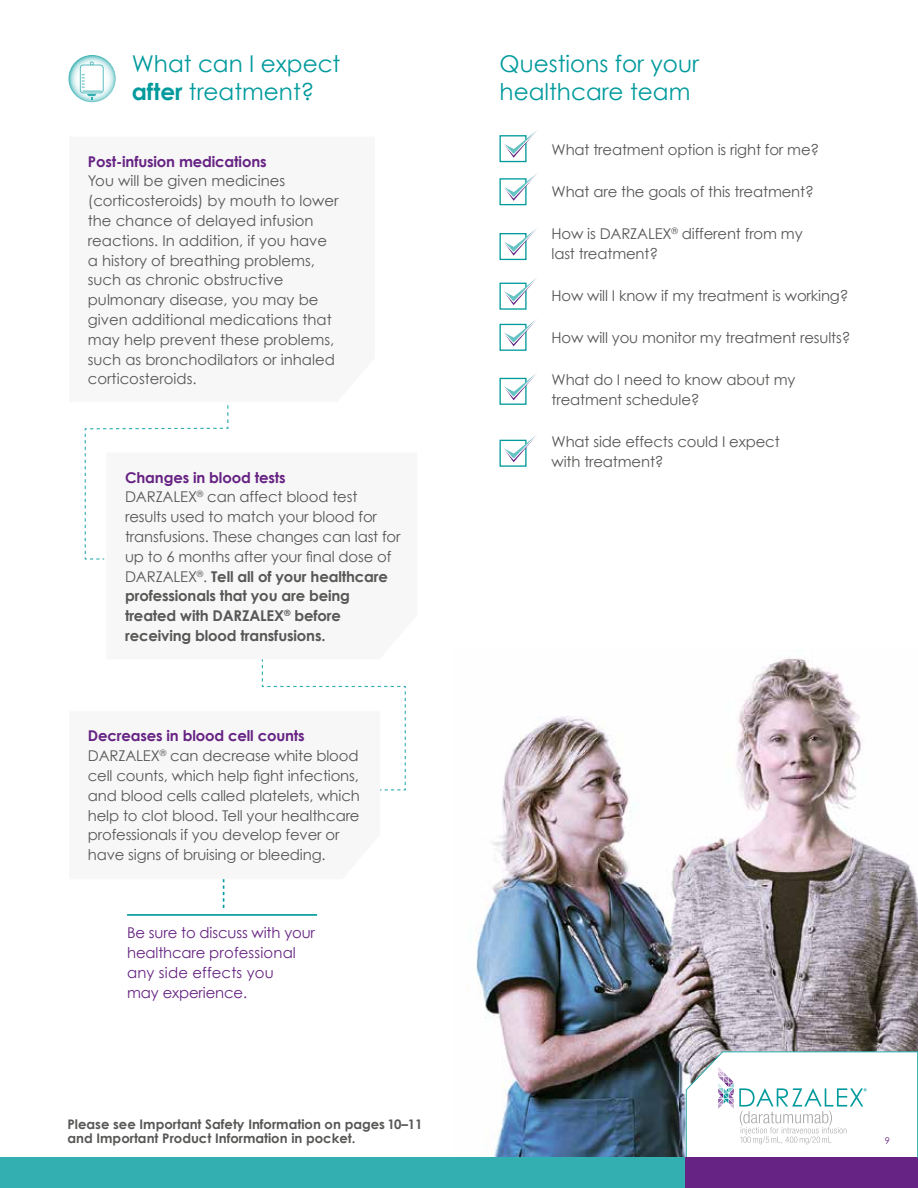
<style>
.page{position:relative;width:918px;height:1188px;background:#fff}
.page>*{position:absolute;margin:0;border:0;box-sizing:border-box;transform-origin:0 0}
.t1{font:23.1px/27.8px "Century Gothic";color:#009a9d}
.t2{font:14.85px/19.8px "Century Gothic";letter-spacing:-.01em;color:#575756}
.t3{font:14.85px/19.8px "Century Gothic";letter-spacing:-.01em;color:#662383}
.t4{font:700 14.85px "Century Gothic";letter-spacing:-.01em;color:#662383}
.t5{font:700 13.2px/14.9px "Century Gothic";color:#575756}
.t6{font:9.3px "Century Gothic";color:#662383}
.s1{font-weight:700}
.s2{font-weight:700;color:#662383}
</style>
<div class="page">
<img style="left:452px;top:658px;width:466px;height:500px">
<div style="left:0;top:1158px;width:707px;height:30px;background:#33aeb1"></div>
<svg style="left:685px;top:1051px;width:232px;height:118px"></svg>
<svg style="left:68px;top:55px;width:48px;height:47px"></svg>
<svg style="left:80px;top:62px;width:24px;height:37px"></svg>
<div style="left:500px;top:135px;width:27px;height:27px;border:1px solid #009a9d"></div>
<svg style="left:503px;top:131px;width:34px;height:27px"></svg>
<div style="left:500px;top:178px;width:27px;height:27px;border:1px solid #009a9d"></div>
<svg style="left:503px;top:173px;width:34px;height:28px"></svg>
<div style="left:500px;top:233px;width:27px;height:27px;border:1px solid #009a9d"></div>
<svg style="left:503px;top:229px;width:34px;height:27px"></svg>
<div style="left:500px;top:283px;width:27px;height:27px;border:1px solid #009a9d"></div>
<svg style="left:503px;top:278px;width:33px;height:27px"></svg>
<div style="left:500px;top:324px;width:27px;height:27px;border:1px solid #009a9d"></div>
<svg style="left:503px;top:319px;width:33px;height:27px"></svg>
<div style="left:500px;top:378px;width:27px;height:27px;border:1px solid #009a9d"></div>
<svg style="left:503px;top:373px;width:33px;height:27px"></svg>
<div style="left:500px;top:440px;width:27px;height:27px;border:1px solid #009a9d"></div>
<svg style="left:503px;top:435px;width:33px;height:27px"></svg>
<svg style="left:261px;top:659px;width:145px;height:132px"></svg>
<svg style="left:223px;top:879px;width:1px;height:29px"></svg>
<svg style="left:84px;top:405px;width:145px;height:155px"></svg>
<hr style="left:127px;top:914px;width:190px;height:2px;background:#009a9d">
<svg style="left:106px;top:452px;width:123px;height:108px"></svg>
<svg style="left:261px;top:711px;width:119px;height:80px"></svg>
<div style="left:686px;top:1158px;width:232px;height:30px;background:#662383"></div>
<hr style="left:917px;top:1051px;width:1px;height:107px;background:#33aeb1">
<h1 class="t1" style="left:132px;top:49px;width:210px">What can I expect <span class="s1">after</span> treatment?</h1>
<h1 class="t1" style="left:500px;top:49px;width:201px">Questions for your healthcare team</h1>
<p class="t4" style="left:88px;top:152px;width:180px">Post-infusion medications</p>
<p class="t2" style="left:88px;top:171px;width:252px">You will be given medicines (corticosteroids) by mouth to lower the chance of delayed infusion reactions. In addition, if you have a history of breathing problems, such as chronic obstructive pulmonary disease, you may be given additional medications that may help prevent these problems, such as bronchodilators or inhaled corticosteroids.</p>
<p class="t2" style="left:125px;top:467px;width:277px"><span class="s2">Changes in blood tests<br></span>DARZALEX<sup>®</sup> can affect blood test results used to match your blood for transfusions. These changes can last for up to 6 months after your final dose of DARZALEX<sup>®</sup>. <span class="s1">Tell all of your healthcare professionals that you are being treated with DARZALEX</span><sup>®</sup> <span class="s1">before receiving blood transfusions.</span></p>
<p class="t2" style="left:88px;top:726px;width:273px"><span class="s2">Decreases in blood cell counts </span>DARZALEX<sup>®</sup> can decrease white blood cell counts, which help fight infections, and blood cells called platelets, which help to clot blood. Tell your healthcare professionals if you develop fever or have signs of bruising or bleeding.</p>
<p class="t3" style="left:127px;top:923px;width:190px">Be sure to discuss with your healthcare professional any side effects you<br>may experience.</p>
<p class="t2" style="left:552px;top:139px;width:269px">What treatment option is right for me?</p>
<p class="t2" style="left:552px;top:181px;width:264px">What are the goals of this treatment?</p>
<p class="t2" style="left:552px;top:224px;width:253px">How is DARZALEX<sup>®</sup> different from my last treatment?</p>
<p class="t2" style="left:552px;top:285px;width:299px">How will I know if my treatment is working?</p>
<p class="t2" style="left:552px;top:327px;width:300px">How will you monitor my treatment results?</p>
<p class="t2" style="left:552px;top:370px;width:245px">What do I need to know about my treatment schedule?</p>
<p class="t2" style="left:552px;top:431px;width:230px">What side effects could I expect with treatment?</p>
<p class="t5" style="left:68px;top:1116px;width:357px">Please see Important Safety Information on pages 10–11 and Important Product Information in pocket.</p>
<p class="t6" style="left:885px;top:1134px;width:7px">9</p>
</div>
